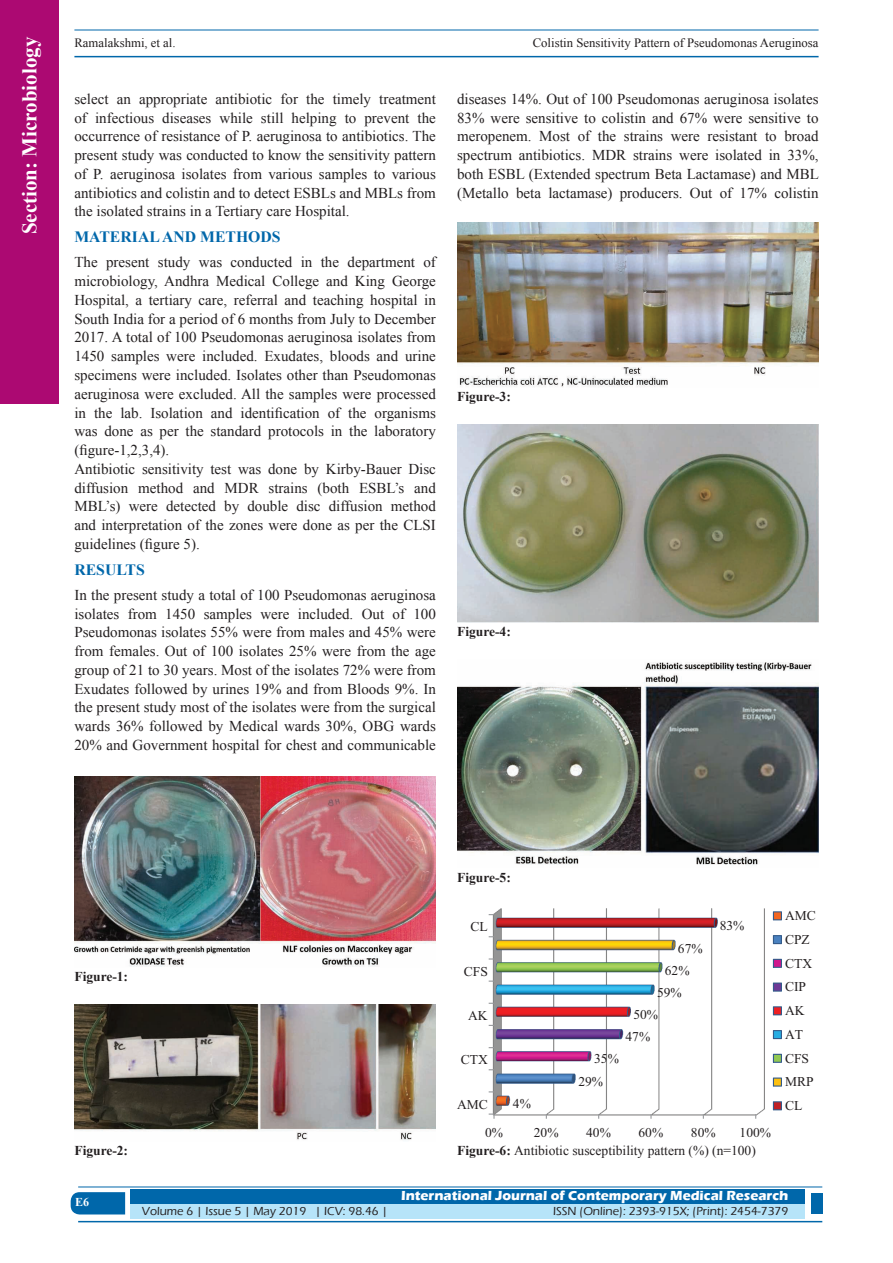
<style>
.page{position:relative;width:893px;height:1263px;background:#fff}
.page>*{position:absolute;margin:0;border:0;box-sizing:border-box;transform-origin:0 0}
.t1{font:700 21px "Times New Roman";color:#fff}
.t2{font:700 15.75px "Times New Roman";color:#0067aa}
.t3{font:15px/18.8px "Times New Roman";color:#231f20;text-align:justify}
.t4{font:13.5px/23.7px "Times New Roman";color:#231f20}
.t5{font:700 13.5px "Eras ITC";color:#fff}
.t6{font:700 13.5px "Times New Roman";letter-spacing:-.01em;color:#231f20}
.t7{font:12.75px "Times New Roman";color:#231f20}
.t8{font:500 12px "Eras ITC";color:#231f20}
.t9{font:700 12px "Times New Roman";color:#fff}
.s1{font-weight:700}
</style>
<div class="page">
<hr style="left:74px;top:30px;width:745px;height:1px;background:#0067aa">
<hr style="left:74px;top:56px;width:745px;height:1px;background:#0067aa">
<svg style="left:71px;top:1192px;width:54px;height:22px"></svg>
<div style="left:130px;top:1189px;width:674px;height:15px;background:#0067aa"></div>
<div style="left:130px;top:1204px;width:674px;height:15px;background:#b6e4f9"></div>
<hr style="left:78px;top:1186px;width:744px;height:1px;background:#0067aa">
<hr style="left:78px;top:1221px;width:744px;height:1px;background:#0067aa">
<div style="left:811px;top:1193px;width:11px;height:21px;background:#0067aa"></div>
<div style="left:0;top:0;width:59px;height:404px;background:#ac0972"></div>
<img style="left:457px;top:223px;width:362px;height:164px">
<img style="left:457px;top:424px;width:361px;height:198px">
<img style="left:457px;top:662px;width:362px;height:203px">
<img style="left:492px;top:908px;width:273px;height:208px">
<svg style="left:489px;top:1113px;width:6px;height:6px"></svg>
<svg style="left:773px;top:911px;width:9px;height:9px"></svg>
<svg style="left:773px;top:935px;width:9px;height:9px"></svg>
<svg style="left:773px;top:959px;width:9px;height:9px"></svg>
<svg style="left:773px;top:982px;width:9px;height:10px"></svg>
<svg style="left:773px;top:1006px;width:9px;height:9px"></svg>
<svg style="left:773px;top:1030px;width:9px;height:9px"></svg>
<svg style="left:773px;top:1054px;width:9px;height:9px"></svg>
<svg style="left:773px;top:1077px;width:9px;height:9px"></svg>
<svg style="left:773px;top:1101px;width:9px;height:9px"></svg>
<img style="left:74px;top:776px;width:362px;height:191px">
<img style="left:74px;top:1004px;width:362px;height:136px">
<h1 class="t1" style="left:15px;top:234px;width:199px;rotate:-90deg">Section: Microbiology</h1>
<p class="t7" style="left:74px;top:35px;width:103px">Ramalakshmi, et al.</p>
<p class="t7" style="left:533px;top:35px;width:287px">Colistin Sensitivity Pattern of Pseudomonas Aeruginosa</p>
<p class="t3" style="left:74px;top:89px;width:363px">select an appropriate antibiotic for the timely treatment of infectious diseases while still helping to prevent the occurrence of resistance of P. aeruginosa to antibiotics. The present study was conducted to know the sensitivity pattern of P. aeruginosa isolates from various samples to various antibiotics and colistin and to detect ESBLs and MBLs from the isolated strains in a Tertiary care Hospital.</p>
<p class="t2" style="left:74px;top:226px;width:27px">Mater</p>
<p class="t2" style="left:132px;top:226px;width:96px">ial and Meth</p>
<p class="t2" style="left:248px;top:226px;width:31px">ods</p>
<p class="t3" style="left:74px;top:253px;width:363px;text-align:left">The present study was conducted in the department of microbiology, Andhra Medical College and King George Hospital, a tertiary care, referral and teaching hospital in South India for a period of 6 months from July to December 2017. A total of 100 Pseudomonas aeruginosa isolates from 1450 samples were included. Exudates, bloods and urine specimens were included. Isolates other than Pseudomonas aeruginosa were excluded. All the samples were processed in the lab. Isolation and identification of the organisms was done as per the standard protocols in the laboratory (figure-1,2,3,4).<br>Antibiotic sensitivity test was done by Kirby-Bauer Disc diffusion method and MDR strains (both ESBL’s and MBL’s) were detected by double disc diffusion method and interpretation of the zones were done as per the CLSI guidelines (figure 5).</p>
<p class="t2" style="left:74px;top:558px;width:62px">Res ults</p>
<p class="t3" style="left:74px;top:585px;width:363px">In the present study a total of 100 Pseudomonas aeruginosa isolates from 1450 samples were included. Out of 100<br>Pseudomonas isolates 55% were from males and 45% were from females. Out of 100 isolates 25% were from the age group of 21 to 30 years. Most of the isolates 72% were from Exudates followed by urines 19% and from Bloods 9%. In the present study most of the isolates were from the surgical wards 36% followed by Medical wards 30%, OBG wards 20% and Government hospital for chest and communicable</p>
<p class="t3" style="left:457px;top:89px;width:364px">diseases 14%. Out of 100 Pseudomonas aeruginosa isolates 83% were sensitive to colistin and 67% were sensitive to meropenem. Most of the strains were resistant to broad spectrum antibiotics. MDR strains were isolated in 33%, both ESBL (Extended spectrum Beta Lactamase) and MBL (Metallo beta lactamase) producers. Out of 17% colistin</p>
<p class="t6" style="left:457px;top:387px;width:55px">Figure-3:</p>
<p class="t6" style="left:457px;top:622px;width:55px">Figure-4:</p>
<p class="t6" style="left:74px;top:967px;width:55px">Figure-1:</p>
<p class="t6" style="left:74px;top:1141px;width:55px">Figure-2:</p>
<p class="t9" style="left:75px;top:1194px;width:16px">E6</p>
<p class="t6" style="left:457px;top:868px;width:55px">Figure-5:</p>
<p class="t4" style="left:720px;top:914px;width:26px">83%</p>
<p class="t4" style="left:785px;top:903px;width:32px">AMC<br>CPZ<br>CTX<br>CIP<br>AK<br>AT<br>CFS<br>MRP<br>CL</p>
<p class="t4" style="left:457px;top:1138px;width:300px"><span class="s1">Figure-6:</span> Antibiotic susceptibility pattern (%) (n=100)</p>
<p class="t4" style="left:471px;top:915px;width:19px">CL</p>
<p class="t4" style="left:678px;top:936px;width:26px">67%</p>
<p class="t4" style="left:665px;top:958px;width:26px">62%</p>
<p class="t4" style="left:464px;top:959px;width:26px">CFS</p>
<p class="t4" style="left:657px;top:980px;width:26px">59%</p>
<p class="t4" style="left:633px;top:1002px;width:26px">50%</p>
<p class="t4" style="left:468px;top:1003px;width:21px">AK</p>
<p class="t4" style="left:626px;top:1025px;width:26px">47%</p>
<p class="t4" style="left:594px;top:1047px;width:26px">35%</p>
<p class="t4" style="left:461px;top:1048px;width:28px">CTX</p>
<p class="t4" style="left:578px;top:1069px;width:26px">29%</p>
<p class="t4" style="left:513px;top:1091px;width:19px">4%</p>
<p class="t4" style="left:457px;top:1092px;width:32px">AMC</p>
<p class="t4" style="left:485px;top:1121px;width:19px">0%</p>
<p class="t4" style="left:534px;top:1121px;width:26px">20%</p>
<p class="t4" style="left:586px;top:1121px;width:26px">40%</p>
<p class="t4" style="left:639px;top:1121px;width:26px">60%</p>
<p class="t4" style="left:691px;top:1121px;width:26px">80%</p>
<p class="t4" style="left:740px;top:1121px;width:33px">100%</p>
<p class="t5" style="left:401px;top:1188px;width:389px">International Journal of Contemporary Medical Research</p>
<p class="t8" style="left:142px;top:1204px;width:247px">Volume 6 | Issue 5 | May 2019 | ICV: 98.46 |</p>
<p class="t8" style="left:553px;top:1204px;width:237px">ISSN (Online): 2393-915X; (Print): 2454-7379</p>
</div>
